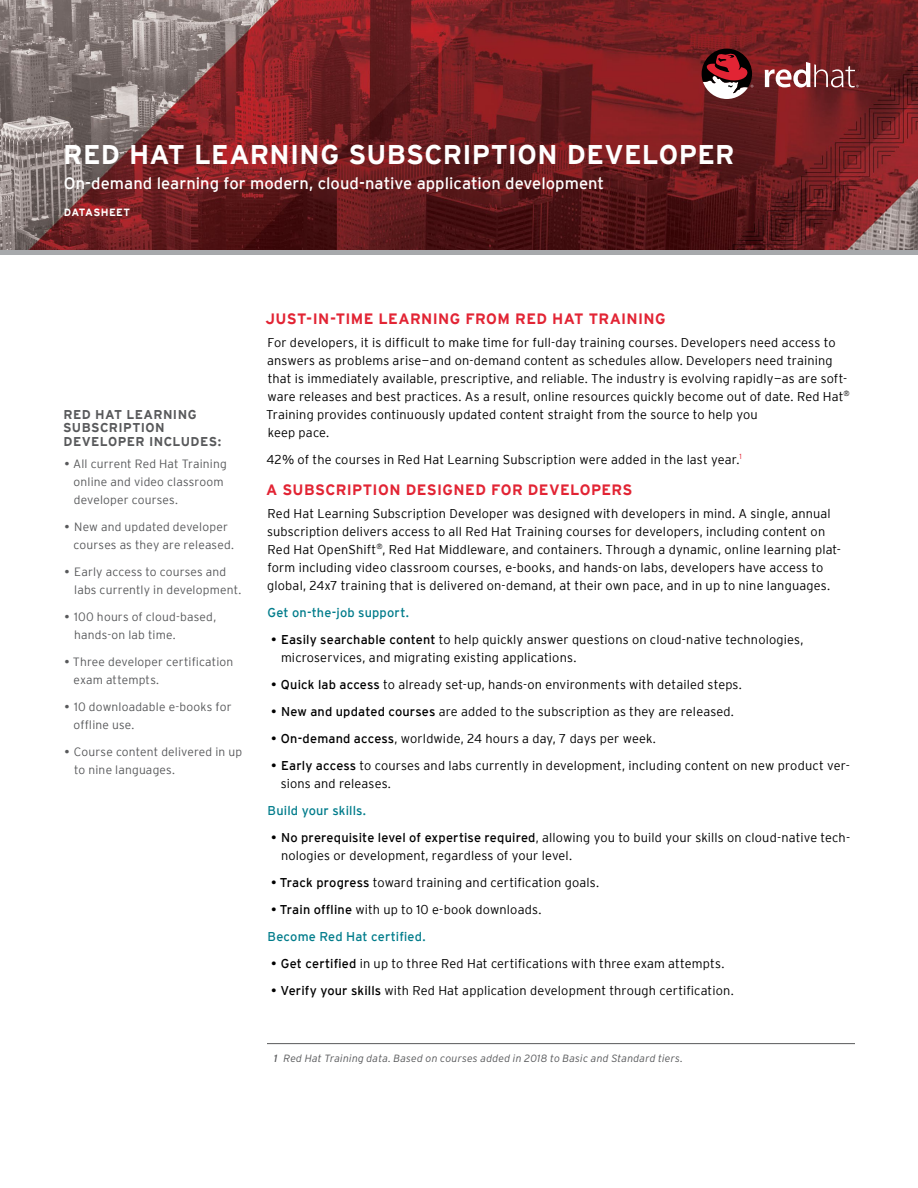
<style>
.page{position:relative;width:918px;height:1188px;background:#fff}
.page>*{position:absolute;margin:0;border:0;box-sizing:border-box;transform-origin:0 0}
.t1{font:700 27px "Interstate";letter-spacing:.015em;color:#fff}
.t2{font:16.5px "Interstate";color:#fff}
.t3{font:700 15px "Interstate";letter-spacing:.025em;color:#e22434}
.t4{font:300 12.75px/18px "Interstate";letter-spacing:.01em;color:#000}
.t5{font:700 12.75px/13.5px "Interstate";letter-spacing:.03em;color:#58595b}
.t6{font:12.75px "Interstate";letter-spacing:.015em;color:#007c8b}
.t7{font:300 12px/18px "Interstate";letter-spacing:.015em;color:#58595b}
.t8{font:italic 300 10.5px "Interstate";letter-spacing:.015em;color:#58595b}
.t9{font:700 10.5px "Interstate";letter-spacing:.035em;color:#fff}
.s1{font-weight:400}
.s2{font-weight:400;color:#007c8b}
</style>
<div class="page">
<img style="left:0;top:0;width:918px;height:250px">
<hr style="left:267px;top:1043px;width:588px;height:1px;background:#58595b">
<svg style="left:765px;top:62px;width:94px;height:25px"></svg>
<svg style="left:702px;top:49px;width:51px;height:50px"></svg>
<div style="left:0;top:250px;width:918px;height:5px;background:#a7a9ac"></div>
<h1 class="t1" style="left:63px;top:140px;width:673px">RED HAT LEARNING SUBSCRIPTION DEVELOPER</h1>
<p class="t2" style="left:64px;top:174px;width:542px">On-demand learning for modern, cloud-native application development</p>
<p class="t9" style="left:64px;top:206px;width:68px">DATASHEET</p>
<p class="t5" style="left:63px;top:407px;width:159px">RED HAT LEARNING<br>SUBSCRIPTION<br>DEVELOPER INCLUDES:</p>
<p class="t7" style="left:74px;top:455px;width:155px;text-indent:-9px"><span class="s1">•</span> All current Red Hat Training online and video classroom developer courses.</p>
<p class="t7" style="left:74px;top:518px;width:162px;text-indent:-9px"><span class="s1">•</span> New and updated developer courses as they are released.</p>
<p class="t7" style="left:74px;top:563px;width:169px;text-indent:-10px"><span class="s1">•</span> Early access to courses and labs currently in development.</p>
<p class="t7" style="left:74px;top:608px;width:143px;text-indent:-10px"><span class="s1">•</span> 100 hours of cloud-based, hands-on lab time.</p>
<p class="t7" style="left:74px;top:653px;width:161px;text-indent:-9px"><span class="s1">•</span> Three developer certification exam attempts.</p>
<p class="t7" style="left:74px;top:698px;width:160px;text-indent:-9px"><span class="s1">•</span> 10 downloadable e-books for offline use.</p>
<p class="t7" style="left:74px;top:743px;width:170px;text-indent:-10px"><span class="s1">•</span> Course content delivered in up to nine languages.</p>
<p class="t3" style="left:265px;top:310px;width:402px">JUST-IN-TIME LEARNING FROM RED HAT TRAINING</p>
<p class="t4" style="left:266px;top:333px;width:585px">For developers, it is difficult to make time for full-day training courses. Developers need access to answers as problems arise—and on-demand content as schedules allow. Developers need training that is immediately available, prescriptive, and reliable. The industry is evolving rapidly—as are soft&shy;ware releases and best practices. As a result, online resources quickly become out of date. Red Hat<sup>® </sup>Training provides continuously updated content straight from the source to help you<br>keep pace.</p>
<p class="t4" style="left:266px;top:450px;width:477px">42% of the courses in Red Hat Learning Subscription were added in the last year.<sup>1</sup></p>
<p class="t3" style="left:266px;top:481px;width:368px">A SUBSCRIPTION DESIGNED FOR DEVELOPERS</p>
<p class="t4" style="left:267px;top:504px;width:575px">Red Hat Learning Subscription Developer was designed with developers in mind. A single, annual subscription delivers access to all Red Hat Training courses for developers, including content on Red Hat OpenShift<sup>®</sup>, Red Hat Middleware, and containers. Through a dynamic, online learning plat&shy;form including video classroom courses, e-books, and hands-on labs, developers have access to global, 24x7 training that is delivered on-demand, at their own pace, and in up to nine languages.</p>
<p class="t6" style="left:267px;top:605px;width:143px">Get on-the-job support.</p>
<p class="t4" style="left:281px;top:630px;width:524px;text-indent:-10px"><span class="s1">• Easily searchable content</span> to help quickly answer questions on cloud-native technologies, microservices, and migrating existing applications.</p>
<p class="t4" style="left:271px;top:675px;width:472px"><span class="s1">• Quick lab access</span> to already set-up, hands-on environments with detailed steps.</p>
<p class="t4" style="left:271px;top:702px;width:464px"><span class="s1">• New and updated courses</span> are added to the subscription as they are released.</p>
<p class="t4" style="left:271px;top:729px;width:386px"><span class="s1">• On-demand access</span>, worldwide, 24 hours a day, 7 days per week.</p>
<p class="t4" style="left:281px;top:756px;width:571px;text-indent:-10px"><span class="s1">• Early access</span> to courses and labs currently in development, including content on new product ver&shy;sions and releases.</p>
<p class="t6" style="left:268px;top:803px;width:100px">Build your skills.</p>
<p class="t4" style="left:281px;top:828px;width:571px;text-indent:-10px"><span class="s1">• No prerequisite level of expertise required</span>, allowing you to build your skills on cloud-native tech&shy;nologies or development, regardless of your level.</p>
<p class="t4" style="left:271px;top:873px;width:330px"><span class="s1">• Track progress</span> toward training and certification goals.</p>
<p class="t4" style="left:268px;top:895px;width:275px;line-height:27px"><span class="s1">• Train offline</span> with up to 10 e-book downloads.<br><span class="s2">Become Red Hat certified.</span></p>
<p class="t4" style="left:271px;top:954px;width:455px"><span class="s1">• Get certified</span> in up to three Red Hat certifications with three exam attempts.</p>
<p class="t4" style="left:271px;top:981px;width:464px"><span class="s1">• Verify your skills</span> with Red Hat application development through certification.</p>
<p class="t8" style="left:274px;top:1052px;width:411px"><span class="s1">1</span> Red Hat Training data. Based on courses added in 2018 to Basic and Standard tiers.</p>
</div>
